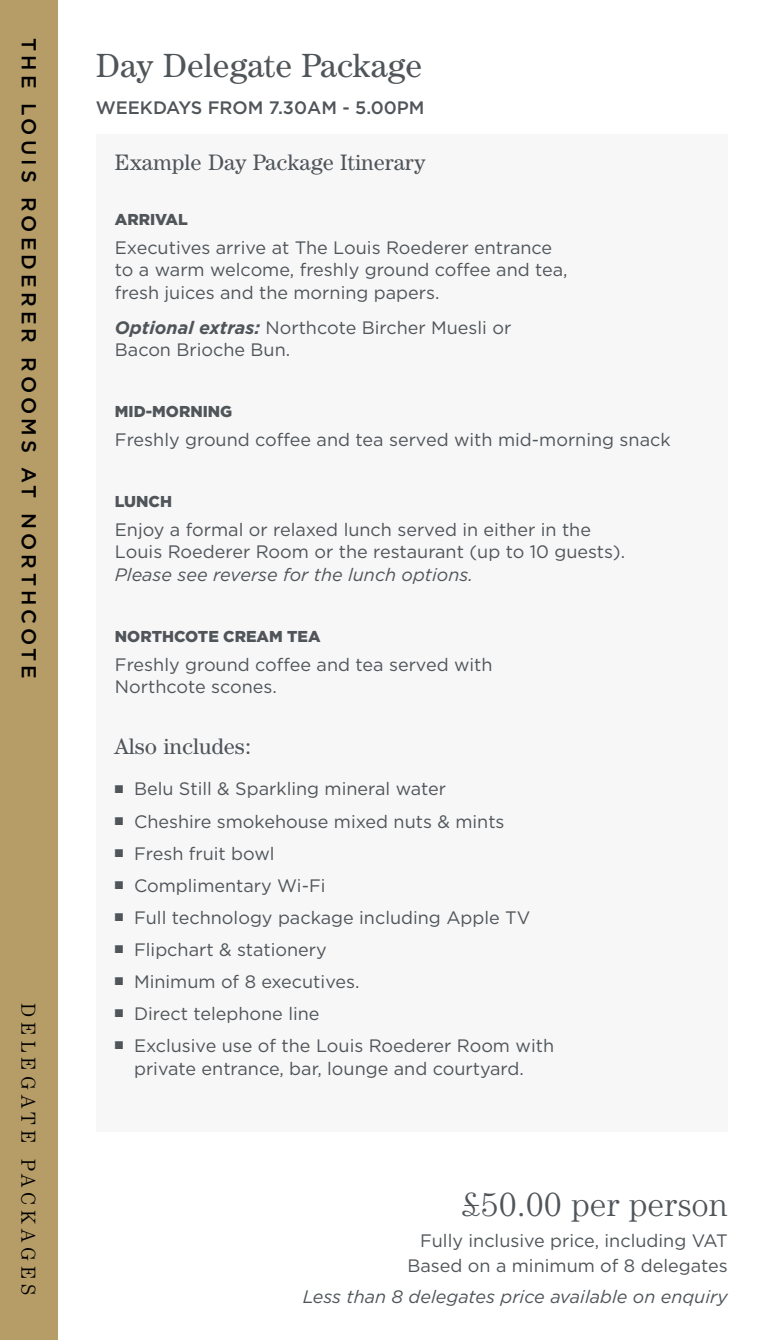
<style>
.page{position:relative;width:766px;height:1340px;background:#fff}
.page>*{position:absolute;margin:0;border:0;box-sizing:border-box;transform-origin:0 0}
.t1{font:33.75px "Century IT Cby BT";color:#505559}
.t2{font:300 33.75px "Century IT Cby BT";color:#505559}
.t3{font:22.5px "Century IT Cby BT";color:#505559}
.t4{font:500 20.25px "Gotham";letter-spacing:.2em;color:#000}
.t5{font:300 20.25px "Century IT Cby BT";letter-spacing:.25em;color:#000}
.t6{font:18px/22.5px "Gotham";color:#505559}
.t7{font:italic 18px "Gotham";color:#505559}
.t8{font:500 18px "Gotham";color:#505559}
.t9{font:900 15.75px "Gotham";color:#505559}
.s1{font-weight:700;font-style:italic}
</style>
<div class="page">
<div style="left:0;top:0;width:57px;height:1339px;background:#b69d68"></div>
<div style="left:96px;top:134px;width:631px;height:997px;background:#f7f7f8"></div>
<p class="t4" style="left:42px;top:38px;width:642px;rotate:90deg">THE LOUIS ROEDERER ROOMS AT NORTHCOTE</p>
<p class="t5" style="left:41px;top:1003px;width:294px;rotate:90deg">DELEGATE PACKAGES</p>
<h1 class="t1" style="left:96px;top:44px;width:328px">Day Delegate Package</h1>
<p class="t8" style="left:96px;top:96px;width:330px">WEEKDAYS FROM 7.30AM - 5.00PM</p>
<p class="t3" style="left:115px;top:149px;width:312px">Example Day Package Itinerary</p>
<p class="t9" style="left:115px;top:208px;width:74px">ARRIVAL</p>
<p class="t6" style="left:115px;top:236px;width:454px">Executives arrive at The Louis Roederer entrance to a warm welcome, freshly ground coffee and tea, fresh juices and the morning papers.</p>
<p class="t6" style="left:115px;top:316px;width:398px"><span class="s1">Optional extras:</span> Northcote Bircher Muesli or<br>Bacon Brioche Bun.</p>
<p class="t9" style="left:115px;top:401px;width:119px">MID-MORNING</p>
<p class="t6" style="left:115px;top:428px;width:557px">Freshly ground coffee and tea served with mid-morning snack</p>
<p class="t9" style="left:115px;top:490px;width:59px">LUNCH</p>
<p class="t6" style="left:115px;top:518px;width:511px">Enjoy a formal or relaxed lunch served in either in the<br>Louis Roederer Room or the restaurant (up to 10 guests).</p>
<p class="t7" style="left:115px;top:563px;width:359px">Please see reverse for the lunch options.</p>
<p class="t9" style="left:115px;top:625px;width:207px">NORTHCOTE CREAM TEA</p>
<p class="t6" style="left:115px;top:652px;width:379px">Freshly ground coffee and tea served with<br>Northcote scones.</p>
<p class="t3" style="left:115px;top:732px;width:138px">Also includes:</p>
<p class="t6" style="left:115px;top:777px;width:332px">■ Belu Still &amp; Sparkling mineral water</p>
<p class="t6" style="left:115px;top:809px;width:391px">■ Cheshire smokehouse mixed nuts &amp; mints</p>
<p class="t6" style="left:115px;top:841px;width:161px">■ Fresh fruit bowl</p>
<p class="t6" style="left:115px;top:873px;width:212px">■ Complimentary Wi-Fi</p>
<p class="t6" style="left:115px;top:905px;width:417px">■ Full technology package including Apple TV</p>
<p class="t6" style="left:115px;top:937px;width:213px">■ Flipchart &amp; stationery</p>
<p class="t6" style="left:115px;top:970px;width:246px">■ Minimum of 8 executives.</p>
<p class="t6" style="left:115px;top:1002px;width:206px">■ Direct telephone line</p>
<p class="t6" style="left:134px;top:1034px;width:421px;text-indent:-19px">■ Exclusive use of the Louis Roederer Room with private entrance, bar, lounge and courtyard.</p>
<h1 class="t2" style="left:462px;top:1183px;width:266px">£50.00 per person</h1>
<p class="t6" style="left:407px;top:1228px;width:321px;line-height:24.8px;text-align:right">Fully inclusive price, including VAT<br>Based on a minimum of 8 delegates</p>
<p class="t7" style="left:302px;top:1285px;width:426px">Less than 8 delegates price available on enquiry</p>
</div>
